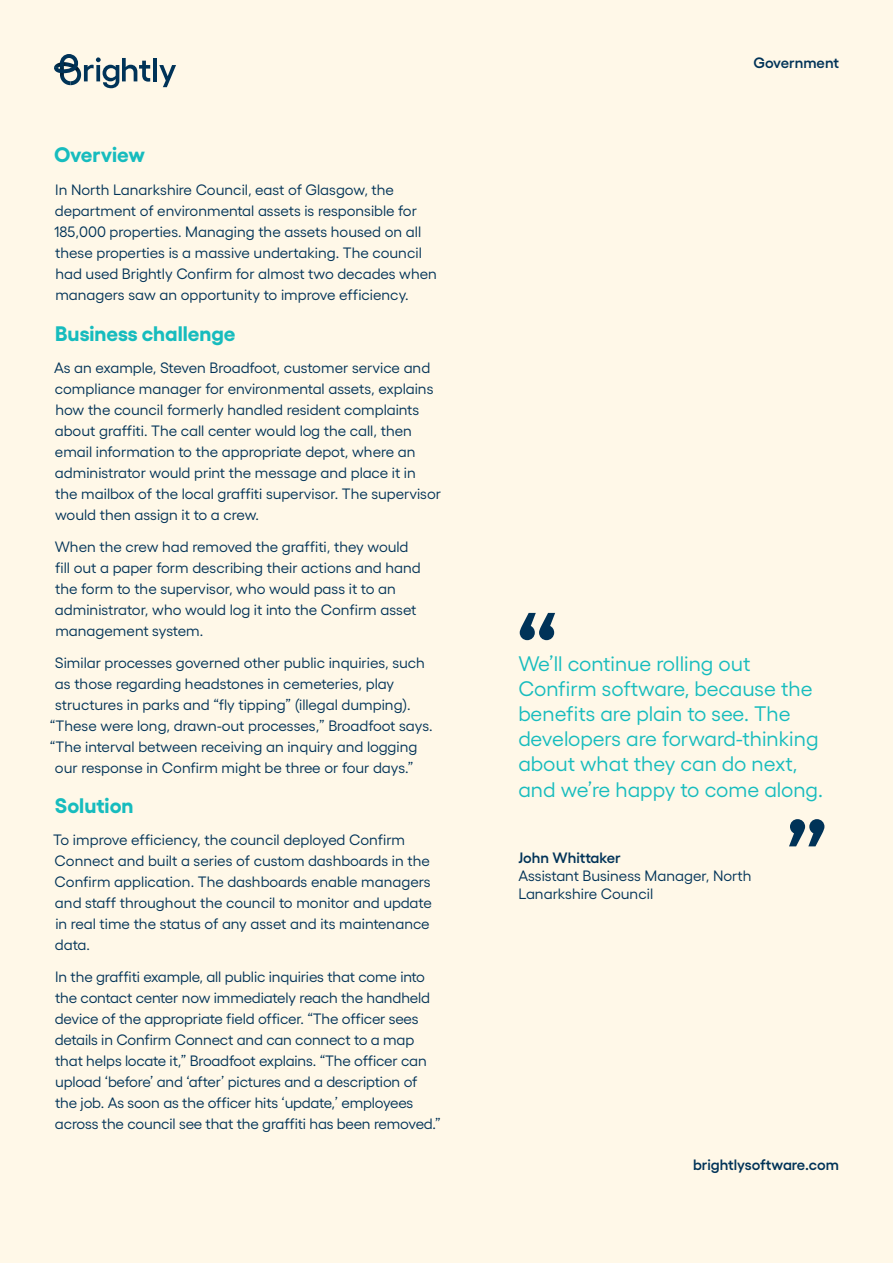
<style>
.page{position:relative;width:893px;height:1263px;background:#fff8e8}
.page>*{position:absolute;margin:0;border:0;box-sizing:border-box;transform-origin:0 0}
.t1{font:700 90px "Yellix";color:#003358}
.t2{font:21px/25.2px "Yellix";color:#17bcbe}
.t3{font:700 21px "Yellix";color:#17bcbe}
.t4{font:15px/21px "Yellix";color:#003358}
.t5{font:600 15px "Yellix";color:#003358}
</style>
<div class="page">
<svg style="left:54px;top:54px;width:24px;height:31px"></svg>
<svg style="left:84px;top:57px;width:66px;height:31px;background:#abb7b8"></svg>
<hr style="left:153px;top:58px;width:4px;height:23px;background:#003358">
<svg style="left:159px;top:65px;width:17px;height:22px"></svg>
<h2 class="t3" style="left:54px;top:138px;width:92px">Overview</h2>
<p class="t4" style="left:54px;top:178px;width:384px">In North Lanarkshire Council, east of Glasgow, the department of environmental assets is responsible for 185,000 properties. Managing the assets housed on all these properties is a massive undertaking. The council had used Brightly Confirm for almost two decades when managers saw an opportunity to improve efficiency.</p>
<h2 class="t3" style="left:55px;top:317px;width:182px">Business challenge</h2>
<p class="t4" style="left:54px;top:356px;width:389px">As an example, Steven Broadfoot, customer service and compliance manager for environmental assets, explains how the council formerly handled resident complaints about graffiti. The call center would log the call, then email information to the appropriate depot, where an administrator would print the message and place it in the mailbox of the local graffiti supervisor. The supervisor would then assign it to a crew.</p>
<p class="t4" style="left:55px;top:534px;width:368px">When the crew had removed the graffiti, they would fill out a paper form describing their actions and hand the form to the supervisor, who would pass it to an administrator, who would log it into the Confirm asset management system.</p>
<p class="t4" style="left:55px;top:650px;width:372px">Similar processes governed other public inquiries, such</p>
<p class="t4" style="left:55px;top:671px;width:341px">as those regarding headstones in cemeteries, play</p>
<p class="t4" style="left:55px;top:692px;width:357px">structures in parks and “fly tipping” (illegal dumping).</p>
<p class="t4" style="left:50px;top:713px;width:384px">“These were long, drawn-out processes,” Broadfoot says.</p>
<p class="t4" style="left:50px;top:734px;width:369px">“The interval between receiving an inquiry and logging</p>
<p class="t4" style="left:55px;top:755px;width:360px">our response in Confirm might be three or four days.”</p>
<h2 class="t3" style="left:55px;top:789px;width:80px">Solution</h2>
<p class="t4" style="left:53px;top:828px;width:380px">To improve efficiency, the council deployed Confirm Connect and built a series of custom dashboards in the Confirm application. The dashboards enable managers and staff throughout the council to monitor and update in real time the status of any asset and its maintenance data.</p>
<p class="t4" style="left:55px;top:965px;width:387px">In the graffiti example, all public inquiries that come into the contact center now immediately reach the handheld device of the appropriate field officer. “The officer sees details in Confirm Connect and can connect to a map that helps locate it,” Broadfoot explains. “The officer can upload ‘before’ and ‘after’ pictures and a description of the job. As soon as the officer hits ‘update,’ employees across the council see that the graffiti has been removed.”</p>
<p class="t5" style="left:753px;top:51px;width:87px">Government</p>
<h1 class="t1" style="left:515px;top:580px;width:46px">“</h1>
<h2 class="t2" style="left:518px;top:649px;width:306px">We’ll continue rolling out<br>Confirm software, because the benefits are plain to see. The developers are forward-thinking about what they can do next, and we’re happy to come along.</h2>
<p class="t5" style="left:518px;top:845px;width:104px">John Whittaker</p>
<p class="t4" style="left:518px;top:865px;width:235px;line-height:18px">Assistant Business Manager, North<br>Lanarkshire Council</p>
<h1 class="t1" style="left:829px;top:879px;width:46px;rotate:-180deg">“</h1>
<p class="t5" style="left:693px;top:1153px;width:147px">brightlysoftware.com</p>
</div>
